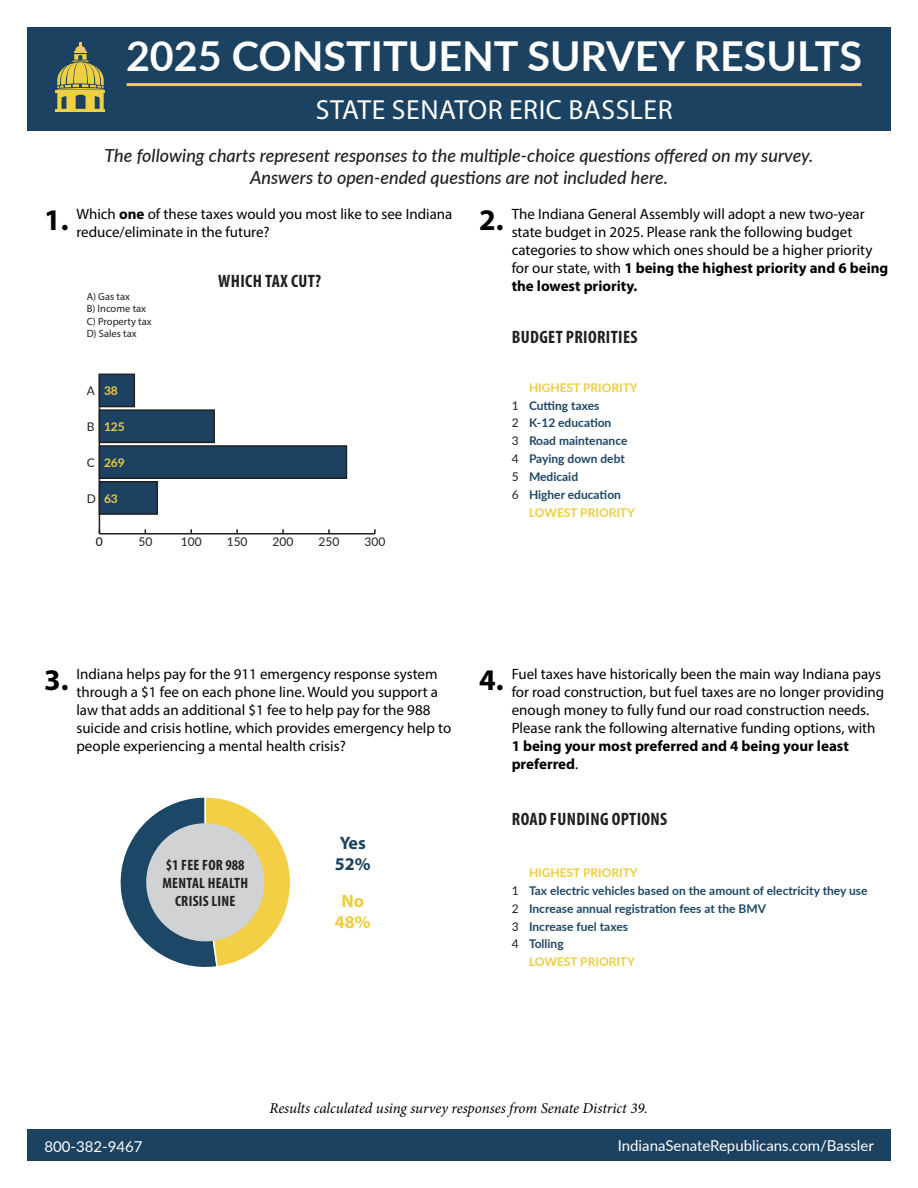
<style>
.page{position:relative;width:918px;height:1188px;background:#fff}
.page>*{position:absolute;margin:0;border:0;box-sizing:border-box;transform-origin:0 0}
.t1{font:700 41.25px "Lato";color:#fff}
.t2{font:700 30px "Myriad Pro";color:#000}
.t3{font:27.75px "Myriad Pro";letter-spacing:.02em;color:#fff}
.t4{font:italic 500 18px "Lato";color:#231f20}
.t5{font:700 condensed 18px "Myriad Pro";letter-spacing:.02em;color:#231f20}
.Support{font:700 18px/21.6px "Myriad Pro";color:#1c4261}
.Oppose_or_No{font:700 18px/21.6px "Myriad Pro";color:#efcd41;text-align:center}
.t6{font:15px/18px "Myriad Pro";color:#000}
.t7{font:italic 15px "Minion Pro";letter-spacing:-.005em;color:#000}
.t8{font:15px "Lato";color:#fff}
.Circle_centers{font:700 condensed 15px/18px "Myriad Pro";letter-spacing:.02em;color:#231f20;text-align:center}
.t9{font:700 12px "Lato";color:#1e4766}
.t10{font:700 12px "Lato";color:#efcd41}
.t11{font:12px "Lato";color:#231f20}
.t12{font:12px "Lato";color:#040503}
.t13{font:10.5px "Myriad Pro";color:#231f20}
.s1{font-weight:700}
</style>
<div class="page">
<div style="left:27px;top:1130px;width:864px;height:31px;background:#1c4261"></div>
<div style="left:27px;top:27px;width:864px;height:104px;background:#1c4261"></div>
<hr style="left:56px;top:91px;width:49px;height:2px;background:#efcf43">
<hr style="left:56px;top:110px;width:49px;height:2px;background:#efcf43">
<svg style="left:57px;top:42px;width:47px;height:68px"></svg>
<hr style="left:127px;top:83px;width:735px;height:3px;background:#f2cf44">
<svg style="left:120px;top:797px;width:170px;height:170px"></svg>
<div style="left:146px;top:823px;width:118px;height:118px;background:#d1d2d4;border-radius:50%"></div>
<hr style="left:99px;top:533px;width:276px;height:2px;background:#231f20">
<hr style="left:99px;top:374px;width:1px;height:160px;background:#231f20">
<div style="left:99px;top:482px;width:58px;height:32px;background:#1d4261"></div>
<div style="left:99px;top:481px;width:59px;height:34px;border:2px solid #231f20"></div>
<div style="left:99px;top:446px;width:247px;height:32px;background:#1d4261"></div>
<div style="left:99px;top:445px;width:248px;height:34px;border:2px solid #231f20"></div>
<div style="left:99px;top:410px;width:115px;height:32px;background:#1d4261"></div>
<div style="left:99px;top:409px;width:116px;height:34px;border:2px solid #231f20"></div>
<div style="left:99px;top:374px;width:35px;height:33px;background:#1d4261"></div>
<div style="left:99px;top:374px;width:36px;height:33px;border:2px solid #231f20"></div>
<h1 class="t1" style="left:126px;top:26px;width:738px">2025 CONSTITUENT SURVEY RESULTS</h1>
<h3 class="t3" style="left:316px;top:93px;width:358px">STATE SENATOR ERIC BASSLER</h3>
<p class="t4" style="left:105px;top:143px;width:710px">The following charts represent responses to the multiple-choice questions offered on my survey.</p>
<p class="t4" style="left:250px;top:164px;width:419px">Answers to open-ended questions are not included here.</p>
<p class="t2" style="left:44px;top:201px;width:26px">1.</p>
<p class="t6" style="left:76px;top:205px;width:378px">Which <span class="s1">one</span> of these taxes would you most like to see Indiana reduce/eliminate in the future?</p>
<p class="t13" style="left:87px;top:290px;width:45px">A) Gas tax</p>
<p class="t13" style="left:87px;top:302px;width:61px">B) Income tax</p>
<p class="t13" style="left:87px;top:315px;width:67px">C) Property tax</p>
<p class="t13" style="left:87px;top:327px;width:51px">D) Sales tax</p>
<p class="t5" style="left:218px;top:270px;width:104px">WHICH TAX CUT?</p>
<p class="t11" style="left:87px;top:382px;width:10px">A</p>
<p class="t10" style="left:104px;top:382px;width:15px">38</p>
<p class="t11" style="left:87px;top:418px;width:9px">B</p>
<p class="t10" style="left:104px;top:418px;width:22px">125</p>
<p class="t11" style="left:87px;top:454px;width:10px">C</p>
<p class="t10" style="left:104px;top:454px;width:22px">269</p>
<p class="t11" style="left:87px;top:490px;width:11px">D</p>
<p class="t10" style="left:104px;top:490px;width:15px">63</p>
<p class="t12" style="left:96px;top:533px;width:8px">0</p>
<p class="t11" style="left:138px;top:533px;width:15px">50</p>
<p class="t11" style="left:181px;top:533px;width:22px">100</p>
<p class="t11" style="left:227px;top:533px;width:22px">150</p>
<p class="t11" style="left:273px;top:533px;width:22px">200</p>
<p class="t11" style="left:319px;top:533px;width:22px">250</p>
<p class="t11" style="left:364px;top:533px;width:22px">300</p>
<p class="t2" style="left:479px;top:201px;width:26px">2.</p>
<p class="t6" style="left:512px;top:205px;width:378px">The Indiana General Assembly will adopt a new two-year state budget in 2025. Please rank the following budget categories to show which ones should be a higher priority for our state, with <span class="s1">1 being the highest priority and 6 being the lowest priority.</span></p>
<p class="t5" style="left:512px;top:326px;width:127px">BUDGET PRIORITIES</p>
<p class="t10" style="left:529px;top:378px;width:110px">HIGHEST PRIORITY</p>
<p class="t11" style="left:512px;top:397px;width:8px">1</p>
<p class="t9" style="left:529px;top:396px;width:72px">Cutting taxes</p>
<p class="t11" style="left:512px;top:415px;width:8px">2</p>
<p class="t9" style="left:529px;top:414px;width:84px">K-12 education</p>
<p class="t11" style="left:512px;top:432px;width:8px">3</p>
<p class="t11" style="left:512px;top:450px;width:8px">4</p>
<p class="t9" style="left:529px;top:450px;width:97px">Paying down debt</p>
<p class="t11" style="left:512px;top:468px;width:8px">5</p>
<p class="t9" style="left:529px;top:468px;width:51px">Medicaid</p>
<p class="t11" style="left:512px;top:486px;width:8px">6</p>
<p class="t9" style="left:529px;top:486px;width:94px">Higher education</p>
<p class="t10" style="left:529px;top:504px;width:107px">LOWEST PRIORITY</p>
<p class="t9" style="left:529px;top:432px;width:100px">Road maintenance</p>
<p class="t6" style="left:76px;top:665px;width:376px">Indiana helps pay for the 911 emergency response system through a $1 fee on each phone line. Would you support a law that adds an additional $1 fee to help pay for the 988 suicide and crisis hotline, which provides emergency help to people experiencing a mental health crisis?</p>
<p class="t2" style="left:44px;top:661px;width:26px">3.</p>
<p class="t2" style="left:479px;top:661px;width:26px">4.</p>
<p class="t6" style="left:512px;top:665px;width:374px">Fuel taxes have historically been the main way Indiana pays for road construction, but fuel taxes are no longer providing enough money to fully fund our road construction needs.<br>Please rank the following alternative funding options, with <span class="s1">1 being your most preferred and 4 being your least preferred</span>.</p>
<p class="Circle_centers" style="left:162px;top:856px;width:87px">$1 FEE FOR 988<br>MENTAL HEALTH<br>CRISIS LINE</p>
<p class="Support" style="left:335px;top:831px;width:37px">Yes<br>52%</p>
<p class="Oppose_or_No" style="left:335px;top:889px;width:37px">No<br>48%</p>
<p class="t5" style="left:512px;top:808px;width:157px">ROAD FUNDING OPTIONS</p>
<p class="t10" style="left:529px;top:864px;width:110px">HIGHEST PRIORITY</p>
<p class="t11" style="left:512px;top:882px;width:8px">1</p>
<p class="t9" style="left:529px;top:882px;width:340px">Tax electric vehicles based on the amount of electricity they use</p>
<p class="t11" style="left:512px;top:900px;width:8px">2</p>
<p class="t9" style="left:529px;top:899px;width:238px">Increase annual registration fees at the BMV</p>
<p class="t11" style="left:512px;top:918px;width:8px">3</p>
<p class="t11" style="left:512px;top:936px;width:8px">4</p>
<p class="t9" style="left:529px;top:935px;width:36px">Tolling</p>
<p class="t10" style="left:529px;top:953px;width:107px">LOWEST PRIORITY</p>
<p class="t9" style="left:529px;top:917px;width:101px">Increase fuel taxes</p>
<p class="t7" style="left:269px;top:1097px;width:380px">Results calculated using survey responses from Senate District 39.</p>
<p class="t8" style="left:44px;top:1135px;width:100px">800-382-9467</p>
<p class="t8" style="left:618px;top:1134px;width:258px">IndianaSenateRepublicans.com/Bassler</p>
</div>
